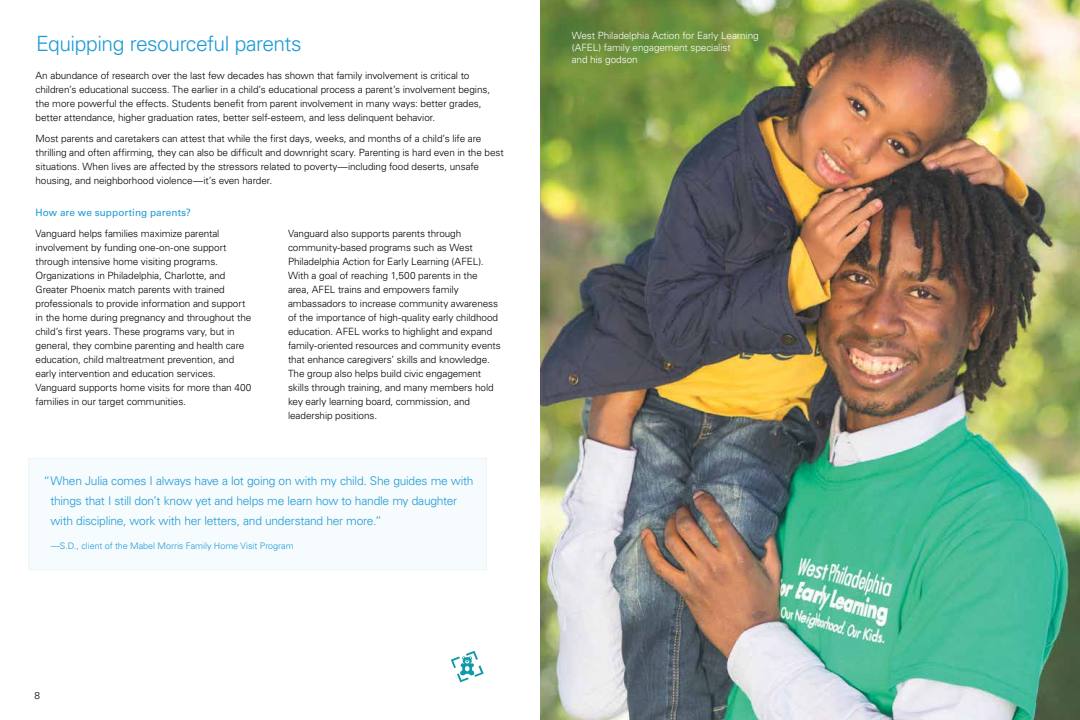
<style>
.page{position:relative;width:1080px;height:720px;background:#fff}
.page>*{position:absolute;margin:0;border:0;box-sizing:border-box;transform-origin:0 0}
.t1{font:300 21px "Univers LT Std";letter-spacing:-.025em;color:#1c9ad6}
.t2{font:300 12px/20px "Univers LT Std";letter-spacing:-.02em;color:#1c9ad6}
.t3{font:300 10px/14px "Univers LT Std";letter-spacing:-.01em;color:#000}
.t4{font:300 10px/12px "Univers LT Std";letter-spacing:-.01em;color:#fff}
.t5{font:10px "Univers LT Std";letter-spacing:.01em;color:#1c9ad6}
.t6{font:300 9px "Univers LT Std";letter-spacing:-.005em;color:#1c9ad6}
.s1{font-style:italic}
</style>
<div class="page">
<img style="left:540px;top:0;width:540px;height:720px">
<div style="left:28px;top:458px;width:459px;height:112px;background:#f6fbfd"></div>
<svg style="left:451px;top:651px;width:33px;height:31px"></svg>
<h1 class="t1" style="left:36px;top:31px;width:267px">Equipping resourceful parents</h1>
<p class="t3" style="left:36px;top:69px;width:456px">An abundance of research over the last few decades has shown that family involvement is critical to children’s educational success. The earlier in a child’s educational process a parent’s involvement begins, the more powerful the effects. Students benefit from parent involvement in many ways: better grades, better attendance, higher graduation rates, better self-esteem, and less delinquent behavior.</p>
<p class="t3" style="left:36px;top:132px;width:470px">Most parents and caretakers can attest that while the first days, weeks, and months of a child’s life are thrilling and often affirming, they can also be difficult and downright scary. Parenting is hard even in the best situations. When lives are affected by the stressors related to poverty—including food deserts, unsafe housing, and neighborhood violence—it’s even harder.</p>
<p class="t5" style="left:36px;top:207px;width:157px">How are we supporting parents?</p>
<p class="t3" style="left:36px;top:226px;width:218px">Vanguard helps families maximize parental involvement by funding one-on-one support through intensive home visiting programs.<br>Organizations in Philadelphia, Charlotte, and Greater Phoenix match parents with trained professionals to provide information and support in the home during pregnancy and throughout the child’s first years. These programs vary, but in general, they combine parenting and health care education, child maltreatment prevention, and early intervention and education services.<br>Vanguard supports home visits for more than 400 families in our target communities.</p>
<p class="t3" style="left:288px;top:226px;width:214px">Vanguard also supports parents through community-based programs such as West Philadelphia Action for Early Learning (AFEL).<br>With a goal of reaching 1,500 parents in the area, AFEL trains and empowers family ambassadors to increase community awareness of the importance of high-quality early childhood education. AFEL works to highlight and expand family-oriented resources and community events that enhance caregivers’ skills and knowledge.<br>The group also helps build civic engagement skills through training, and many members hold key early learning board, commission, and leadership positions.</p>
<p class="t2" style="left:50px;top:470px;width:425px;text-indent:-7px">“When Julia comes I always have a lot going on with my child. She guides me with things that I still don’t know yet and helps me learn how to handle my daughter with discipline, work with her letters, and understand her more.”</p>
<p class="t6" style="left:51px;top:540px;width:245px"><span class="s1">—</span>S.D., client of the Mabel Morris Family Home Visit Program</p>
<p class="t3" style="left:35px;top:689px;width:7px">8</p>
<p class="t4" style="left:572px;top:29px;width:189px">West Philadelphia Action for Early Learning (AFEL) family engagement specialist<br>and his godson</p>
</div>
